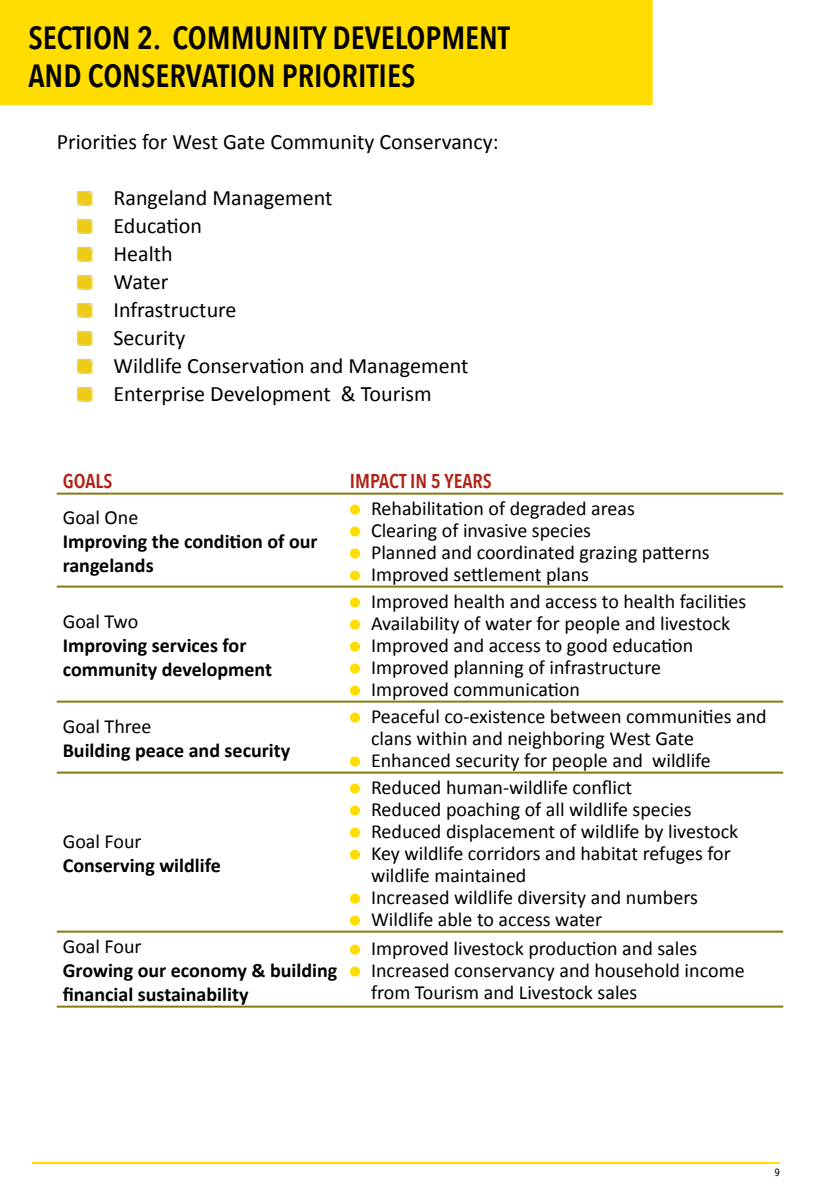
<style>
.page{position:relative;width:840px;height:1191px;background:#fff}
.page>*{position:absolute;margin:0;border:0;box-sizing:border-box;transform-origin:0 0}
.t1{font:600 32px "Avenir Next Condensed";color:#000}
.t2{font:22px/28px "Calibri";color:#000}
.t3{font:20px/22px "Calibri";color:#000}
.t4{font:700 20px/24px "Calibri";color:#000}
.t5{font:600 20px "Avenir Next Condensed";color:#b12216}
.t6{font:11.4px "Officina Sans";color:#000}
</style>
<div class="page">
<hr style="left:33px;top:1162px;width:746px;height:2px;background:#fd0">
<div style="left:0;top:0;width:652px;height:105px;background:#fd0"></div>
<img style="left:77px;top:191px;width:16px;height:14px">
<img style="left:77px;top:219px;width:16px;height:14px">
<img style="left:77px;top:247px;width:16px;height:14px">
<img style="left:77px;top:275px;width:16px;height:14px">
<img style="left:77px;top:303px;width:16px;height:14px">
<img style="left:77px;top:331px;width:16px;height:14px">
<img style="left:77px;top:359px;width:16px;height:14px">
<img style="left:77px;top:387px;width:16px;height:14px">
<svg style="left:57px;top:494px;width:725px;height:483px"></svg>
<hr style="left:57px;top:930px;width:287px;height:2px;background:#837b10">
<hr style="left:57px;top:1005px;width:287px;height:2px;background:#837b10">
<hr style="left:344px;top:930px;width:438px;height:2px;background:#837b10">
<hr style="left:344px;top:1005px;width:438px;height:2px;background:#837b10">
<hr style="left:57px;top:492px;width:287px;height:2px;background:#837b10">
<hr style="left:344px;top:492px;width:438px;height:2px;background:#837b10">
<hr style="left:57px;top:585px;width:287px;height:2px;background:#837b10">
<hr style="left:344px;top:585px;width:438px;height:2px;background:#837b10">
<hr style="left:57px;top:700px;width:287px;height:2px;background:#837b10">
<hr style="left:344px;top:700px;width:438px;height:2px;background:#837b10">
<hr style="left:57px;top:771px;width:287px;height:2px;background:#837b10">
<hr style="left:344px;top:771px;width:438px;height:2px;background:#837b10">
<div style="left:350px;top:504px;width:10px;height:10px;background:#fd0;border-radius:50%"></div>
<div style="left:350px;top:526px;width:10px;height:10px;background:#fd0;border-radius:50%"></div>
<div style="left:350px;top:548px;width:10px;height:10px;background:#fd0;border-radius:50%"></div>
<div style="left:350px;top:570px;width:10px;height:10px;background:#fd0;border-radius:50%"></div>
<div style="left:350px;top:597px;width:10px;height:10px;background:#fd0;border-radius:50%"></div>
<div style="left:350px;top:619px;width:10px;height:10px;background:#fd0;border-radius:50%"></div>
<div style="left:350px;top:641px;width:10px;height:10px;background:#fd0;border-radius:50%"></div>
<div style="left:350px;top:663px;width:10px;height:10px;background:#fd0;border-radius:50%"></div>
<div style="left:350px;top:685px;width:10px;height:10px;background:#fd0;border-radius:50%"></div>
<div style="left:350px;top:712px;width:10px;height:10px;background:#fd0;border-radius:50%"></div>
<div style="left:350px;top:756px;width:10px;height:10px;background:#fd0;border-radius:50%"></div>
<div style="left:350px;top:783px;width:10px;height:10px;background:#fd0;border-radius:50%"></div>
<div style="left:350px;top:805px;width:10px;height:10px;background:#fd0;border-radius:50%"></div>
<div style="left:350px;top:827px;width:10px;height:10px;background:#fd0;border-radius:50%"></div>
<div style="left:350px;top:849px;width:10px;height:10px;background:#fd0;border-radius:50%"></div>
<div style="left:350px;top:893px;width:10px;height:10px;background:#fd0;border-radius:50%"></div>
<div style="left:350px;top:915px;width:10px;height:10px;background:#fd0;border-radius:50%"></div>
<div style="left:350px;top:944px;width:10px;height:10px;background:#fd0;border-radius:50%"></div>
<div style="left:350px;top:966px;width:10px;height:10px;background:#fd0;border-radius:50%"></div>
<h1 class="t1" style="left:28px;top:10px;width:162px">SECTION 2. COMMUNITY</h1>
<h1 class="t1" style="left:332px;top:10px;width:17px">DEVELOPMENT</h1>
<h1 class="t1" style="left:28px;top:48px;width:19px">AND</h1>
<h1 class="t1" style="left:88px;top:48px;width:17px">CONSERVATION</h1>
<h1 class="t1" style="left:282px;top:48px;width:15px">PRIORITIES</h1>
<p class="t2" style="left:57px;top:128px;width:443px">Priorities for West Gate Community Conservancy:</p>
<p class="t2" style="left:113px;top:184px;width:356px">Rangeland Management<br>Education<br>Health<br>Water<br>Infrastructure<br>Security<br>Wildlife Conservation and Management<br>Enterprise Development &amp; Tourism</p>
<p class="t5" style="left:63px;top:463px;width:51px">GOALS</p>
<p class="t5" style="left:350px;top:463px;width:143px">IMPACT IN 5 YEARS</p>
<p class="t3" style="left:63px;top:506px;width:77px">Goal One</p>
<p class="t4" style="left:63px;top:529px;width:256px">Improving the condition of our rangelands</p>
<p class="t3" style="left:371px;top:497px;width:340px">Rehabilitation of degraded areas<br>Clearing of invasive species<br>Planned and coordinated grazing patterns Improved settlement plans</p>
<p class="t3" style="left:63px;top:610px;width:77px">Goal Two</p>
<p class="t4" style="left:63px;top:633px;width:211px">Improving services for community development</p>
<p class="t3" style="left:63px;top:715px;width:90px">Goal Three</p>
<p class="t4" style="left:63px;top:738px;width:229px">Building peace and security</p>
<p class="t3" style="left:63px;top:830px;width:80px">Goal Four</p>
<p class="t4" style="left:63px;top:853px;width:159px">Conserving wildlife</p>
<p class="t3" style="left:63px;top:935px;width:80px">Goal Four</p>
<p class="t4" style="left:63px;top:958px;width:276px">Growing our economy &amp; building financial sustainability</p>
<p class="t3" style="left:371px;top:590px;width:376px">Improved health and access to health facilities Availability of water for people and livestock Improved and access to good education Improved planning of infrastructure<br>Improved communication</p>
<p class="t3" style="left:371px;top:705px;width:397px">Peaceful co-existence between communities and clans within and neighboring West Gate<br>Enhanced security for people and wildlife</p>
<p class="t3" style="left:371px;top:776px;width:368px">Reduced human-wildlife conflict<br>Reduced poaching of all wildlife species Reduced displacement of wildlife by livestock Key wildlife corridors and habitat refuges for wildlife maintained<br>Increased wildlife diversity and numbers Wildlife able to access water</p>
<p class="t3" style="left:371px;top:937px;width:375px">Improved livestock production and sales<br>Increased conservancy and household income from Tourism and Livestock sales</p>
<p class="t6" style="left:774px;top:1166px;width:7px">9</p>
</div>
